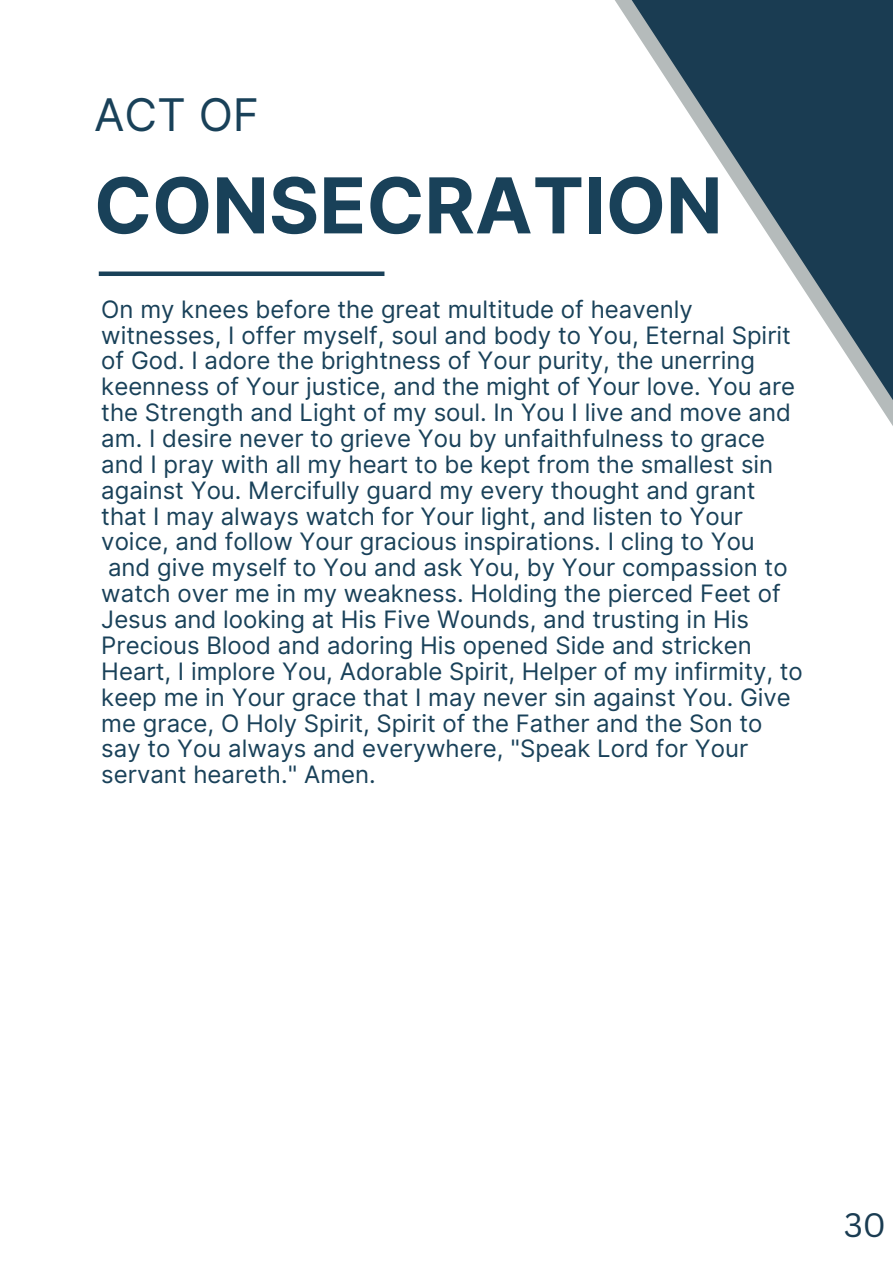
<style>
.page{position:relative;width:893px;height:1264px;background:#fff}
.page>*{position:absolute;margin:0;border:0;box-sizing:border-box;transform-origin:0 0}
.t1{font:700 76.95px "Inter";color:#194159}
.t2{font:45px "Inter";color:#194159}
.t3{font:33px "Canva Sans";color:#1a3c52}
.t4{font:24px/25.8px "Inter";color:#194159}
</style>
<div class="page">
<div style="left:99px;top:271px;width:285px;height:5px;background:#194159"></div>
<svg style="left:615px;top:0;width:277px;height:425px"></svg>
<p class="t2" style="left:94px;top:88px;width:167px">ACT OF</p>
<p class="t1" style="left:94px;top:159px;width:630px">CONSECRATION</p>
<p class="t4" style="left:101px;top:296px;width:695px">On my knees before the great multitude of heavenly witnesses, I offer myself, soul and body to You, Eternal Spirit of God. I adore the brightness of Your purity, the unerring keenness of Your justice, and the might of Your love. You are the Strength and Light of my soul. In You I live and move and am. I desire never to grieve You by unfaithfulness to grace and I pray with all my heart to be kept from the smallest sin against You. Mercifully guard my every thought and grant that I may always watch for Your light, and listen to Your voice, and follow Your gracious inspirations. I cling to You</p>
<p class="t4" style="left:101px;top:554px;width:703px">and give myself to You and ask You, by Your compassion to watch over me in my weakness. Holding the pierced Feet of Jesus and looking at His Five Wounds, and trusting in His Precious Blood and adoring His opened Side and stricken Heart, I implore You, Adorable Spirit, Helper of my infirmity, to keep me in Your grace that I may never sin against You. Give me grace, O Holy Spirit, Spirit of the Father and the Son to say to You always and everywhere, "Speak Lord for Your servant heareth." Amen.</p>
<p class="t3" style="left:843px;top:1202px;width:44px">30</p>
</div>
